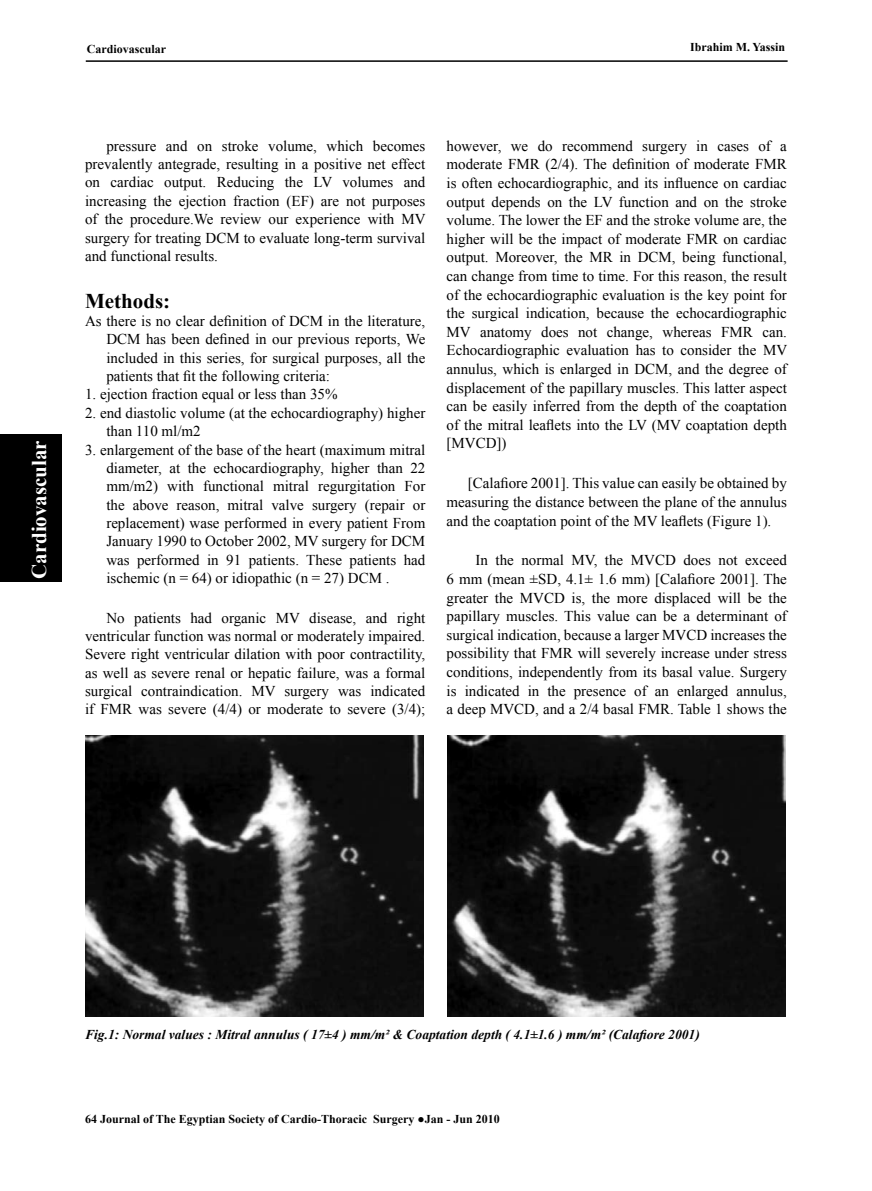
<style>
.page{position:relative;width:872px;height:1191px;background:#fff}
.page>*{position:absolute;margin:0;border:0;box-sizing:border-box;transform-origin:0 0}
.t1{font:700 21px "Times New Roman";color:#fff}
.t2{font:700 21px "Times New Roman";color:#000}
.t3{font:15px/18.6px "Times New Roman";color:#000;text-align:justify}
.t4{font:italic 700 13.5px "Times New Roman";color:#000}
.t5{font:700 12px "Times New Roman";color:#000}
</style>
<div class="page">
<div style="left:0;top:435px;width:62px;height:147px;background:#000"></div>
<hr style="left:86px;top:60px;width:701px;height:2px;background:#000">
<img style="left:86px;top:735px;width:337px;height:282px">
<img style="left:447px;top:735px;width:338px;height:282px">
<h1 class="t1" style="left:25px;top:579px;width:140px;rotate:-90deg">Cardiovascular</h1>
<p class="t5" style="left:87px;top:40px;width:81px">Cardiovascular</p>
<p class="t5" style="left:690px;top:39px;width:97px">Ibrahim M. Yassin</p>
<p class="t3" style="left:85px;top:136px;width:342px;text-indent:21px">pressure and on stroke volume, which becomes prevalently antegrade, resulting in a positive net effect on cardiac output. Reducing the LV volumes and increasing the ejection fraction (EF) are not purposes of the procedure.We review our experience with MV surgery for treating DCM to evaluate long-term survival and functional results.</p>
<h1 class="t2" style="left:85px;top:286px;width:87px">Methods:</h1>
<p class="t3" style="left:106px;top:312px;width:320px;text-indent:-21px">As there is no clear definition of DCM in the literature, DCM has been defined in our previous reports, We included in this series, for surgical purposes, all the patients that fit the following criteria:</p>
<p class="t3" style="left:85px;top:385px;width:254px">1. ejection fraction equal or less than 35%</p>
<p class="t3" style="left:106px;top:403px;width:320px;text-indent:-21px">2. end diastolic volume (at the echocardiography) higher than 110 ml/m2</p>
<p class="t3" style="left:106px;top:440px;width:320px;text-indent:-21px">3. enlargement of the base of the heart (maximum mitral diameter, at the echocardiography, higher than 22 mm/m2) with functional mitral regurgitation For the above reason, mitral valve surgery (repair or replacement) wase performed in every patient From January 1990 to October 2002, MV surgery for DCM was performed in 91 patients. These patients had ischemic (n = 64) or idiopathic (n = 27) DCM .</p>
<p class="t3" style="left:85px;top:608px;width:342px;text-indent:21px">No patients had organic MV disease, and right ventricular function was normal or moderately impaired.<br>Severe right ventricular dilation with poor contractility, as well as severe renal or hepatic failure, was a formal surgical contraindication. MV surgery was indicated if FMR was severe (4/4) or moderate to severe (3/4);</p>
<p class="t3" style="left:446px;top:136px;width:342px">however, we do recommend surgery in cases of a moderate FMR (2/4). The definition of moderate FMR is often echocardiographic, and its influence on cardiac output depends on the LV function and on the stroke volume. The lower the EF and the stroke volume are, the higher will be the impact of moderate FMR on cardiac output. Moreover, the MR in DCM, being functional, can change from time to time. For this reason, the result of the echocardiographic evaluation is the key point for the surgical indication, because the echocardiographic MV anatomy does not change, whereas FMR can.<br>Echocardiographic evaluation has to consider the MV annulus, which is enlarged in DCM, and the degree of displacement of the papillary muscles. This latter aspect can be easily inferred from the depth of the coaptation of the mitral leaflets into the LV (MV coaptation depth [MVCD])</p>
<p class="t3" style="left:446px;top:474px;width:342px;text-indent:21px">[Calafiore 2001]. This value can easily be obtained by measuring the distance between the plane of the annulus and the coaptation point of the MV leaflets (Figure 1).</p>
<p class="t3" style="left:446px;top:551px;width:342px;text-indent:29px">In the normal MV, the MVCD does not exceed 6 mm (mean ±SD, 4.1± 1.6 mm) [Calafiore 2001]. The greater the MVCD is, the more displaced will be the papillary muscles. This value can be a determinant of surgical indication, because a larger MVCD increases the possibility that FMR will severely increase under stress conditions, independently from its basal value. Surgery is indicated in the presence of an enlarged annulus, a deep MVCD, and a 2/4 basal FMR. Table 1 shows the</p>
<p class="t4" style="left:85px;top:1025px;width:616px">Fig.1: Normal values : Mitral annulus ( 17±4 ) mm/m² &amp; Coaptation depth ( 4.1±1.6 ) mm/m² (Calafiore 2001)</p>
<p class="t5" style="left:85px;top:1110px;width:416px">64 Journal of The Egyptian Society of Cardio-Thoracic Surgery ●Jan - Jun 2010</p>
</div>
